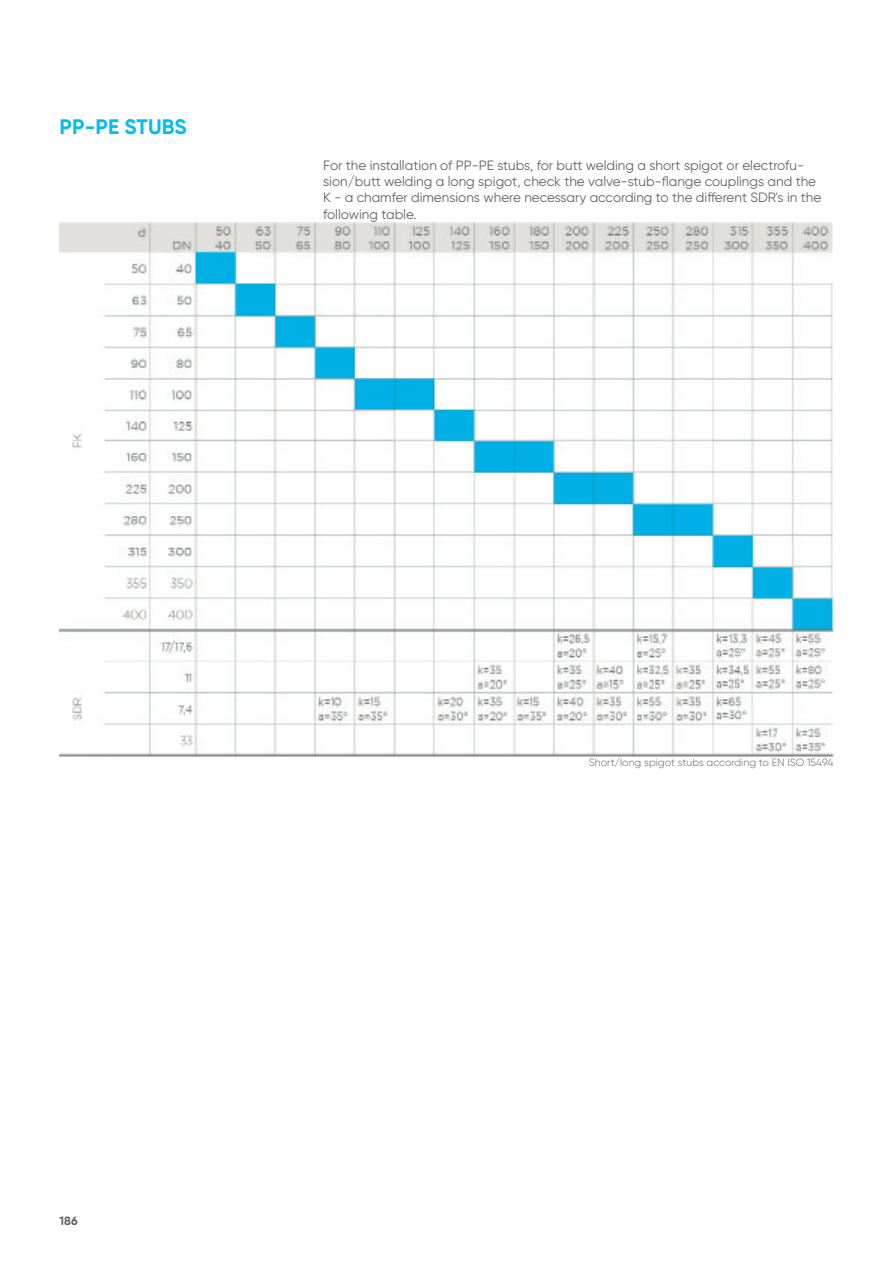
<style>
.page{position:relative;width:893px;height:1263px;background:#fff}
.page>*{position:absolute;margin:0;border:0;box-sizing:border-box;transform-origin:0 0}
.t1{font:700 21px "Gilroy";letter-spacing:.01em;color:#01bdf2}
.t2{font:13.5px/16.2px "Gilroy";color:#656160}
.t3{font:700 12px "Gilroy";color:#656160}
.t4{font:300 10.5px "Gilroy";color:#656160}
</style>
<div class="page">
<img style="left:59px;top:223px;width:774px;height:534px">
<h1 class="t1" style="left:60px;top:113px;width:129px">PP-PE STUBS</h1>
<p class="t2" style="left:323px;top:157px;width:500px">For the installation of PP-PE stubs, for butt welding a short spigot or electrofu&shy;sion/butt welding a long spigot, check the valve-stub-flange couplings and the K - a chamfer dimensions where necessary according to the different SDR's in the following table.</p>
<p class="t3" style="left:60px;top:1213px;width:20px">186</p>
<p class="t4" style="left:589px;top:756px;width:246px">Short/long spigot stubs according to EN ISO 15494</p>
</div>
